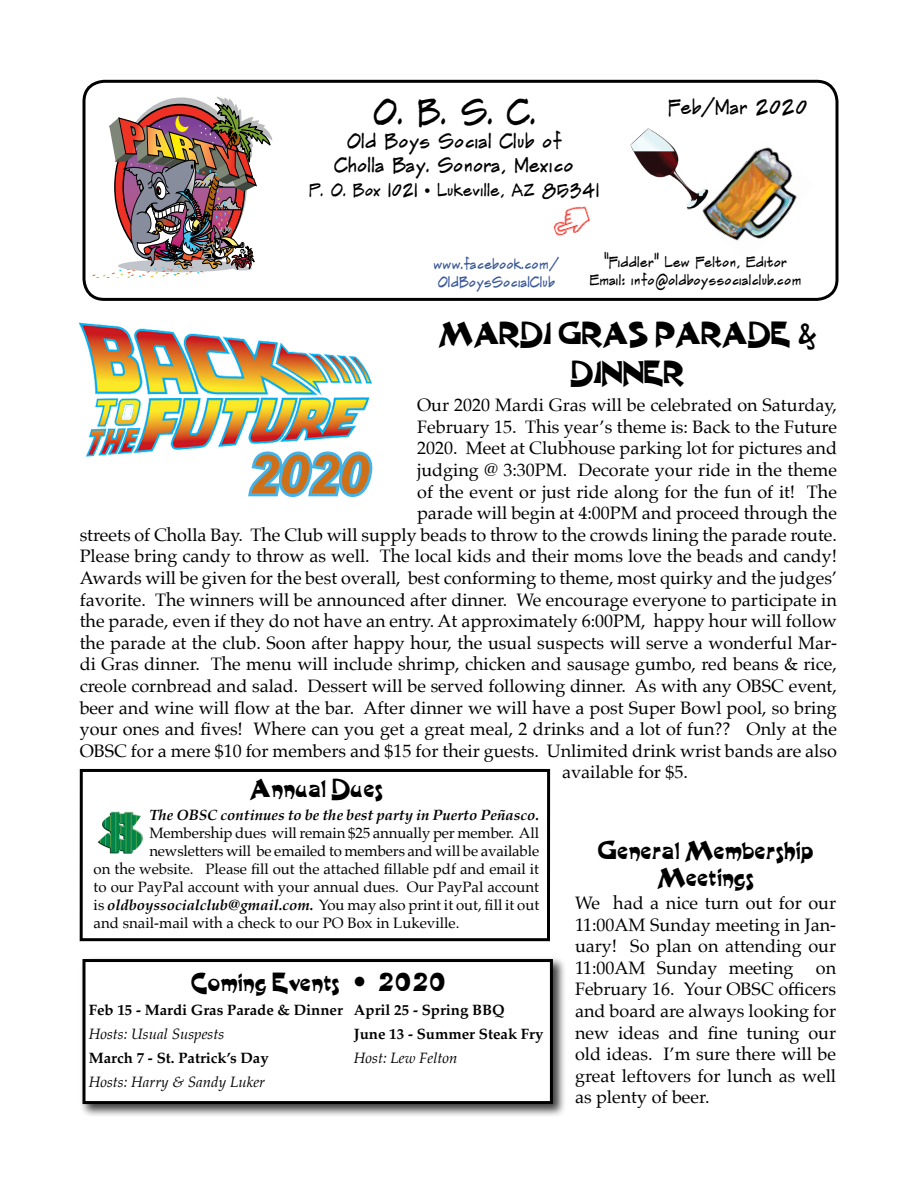
<style>
.page{position:relative;width:918px;height:1188px;background:#fff}
.page>*{position:absolute;margin:0;border:0;box-sizing:border-box;transform-origin:0 0}
.t1{font:italic 700 54px "Arial";color:#ce6f19}
.t2{font:36px "Frankthe Architect";color:#000}
.t3{font:33px/39.6px "Harlequin";color:#000;text-align:center}
.t4{font:27px/27px "Harlequin";color:#000;text-align:center}
.t5{font:21px/24px "Frankthe Architect";color:#000;text-align:center}
.t6{font:18px/21.6px "Palatino";color:#000;text-align:justify}
.t7{font:18px "Frankthe Architect";color:#000}
.t8{font:15px "Palatino";color:#000}
.t9{font:700 15px/24px "Palatino";color:#000}
.t10{font:15px/18px "Frankthe Architect";color:#000;text-align:center}
.t11{font:italic 15px "Palatino";color:#000}
.t12{font:italic 700 15px "Palatino";color:#000}
.t13{font:15px/18px "Frankthe Architect";color:#3b5998}
.s1{font-weight:700;font-style:italic}
.s2{font-family:"Snell Roundhand";font-weight:700}
</style>
<div class="page">
<img style="left:704px;top:147px;width:93px;height:94px">
<img style="left:92px;top:97px;width:180px;height:181px">
<div style="left:82px;top:80px;width:756px;height:221px;border:3px solid #000;border-radius:20px"></div>
<img style="left:630px;top:128px;width:95px;height:86px">
<img style="left:553px;top:206px;width:38px;height:30px">
<div style="left:80px;top:956px;width:487px;height:161px;background:#000;opacity:.75"></div>
<div style="left:84px;top:961px;width:467px;height:142px;background:#fff"></div>
<div style="left:82px;top:959px;width:471px;height:145px;border:3px solid #000"></div>
<img style="left:97px;top:811px;width:47px;height:42px">
<div style="left:80px;top:769px;width:470px;height:172px;border:3px solid #000"></div>
<img style="left:80px;top:322px;width:291px;height:135px">
<svg style="left:244px;top:447px;width:129px;height:50px"></svg>
<h2 class="t2" style="left:372px;top:90px;width:165px">O. B. S. C.</h2>
<p class="t5" style="left:335px;top:128px;width:241px">Old Boys Social Club of<br>Cholla Bay. Sonora, Mexico</p>
<p class="t7" style="left:309px;top:179px;width:292px">P. O. Box 1021 • Lukeville, AZ 85341</p>
<p class="t5" style="left:668px;top:95px;width:141px">Feb/Mar 2020</p>
<p class="t13" style="left:433px;top:255px;width:127px">www.facebook.com/<br>OldBoysSocialClub</p>
<p class="t10" style="left:589px;top:252px;width:214px">“Fiddler” Lew Felton, Editor<br>Email: info@oldboyssocialclub.com</p>
<h3 class="t3" style="left:439px;top:314px;width:379px">MARDI GRAS PARADE &amp;<br>DINNER</h3>
<p class="t6" style="left:417px;top:394px;width:421px">Our 2020 Mardi Gras will be celebrated on Saturday,</p>
<p class="t6" style="left:417px;top:416px;width:421px">February 15. This year’s theme is: Back to the Future</p>
<p class="t6" style="left:417px;top:437px;width:421px">2020. Meet at Clubhouse parking lot for pictures and</p>
<p class="t6" style="left:417px;top:459px;width:421px">judging @ 3:30PM. Decorate your ride in the theme</p>
<p class="t6" style="left:417px;top:481px;width:421px">of the event or just ride along for the fun of it! The</p>
<p class="t6" style="left:417px;top:502px;width:421px">parade will begin at 4:00PM and proceed through the</p>
<p class="t6" style="left:80px;top:524px;width:759px">streets of Cholla Bay. The Club will supply beads to throw to the crowds lining the parade route.</p>
<p class="t6" style="left:80px;top:545px;width:759px">Please bring candy to throw as well. The local kids and their moms love the beads and candy!</p>
<p class="t6" style="left:80px;top:567px;width:759px">Awards will be given for the best overall, best conforming to theme, most quirky and the judges’</p>
<p class="t6" style="left:80px;top:589px;width:759px">favorite. The winners will be announced after dinner. We encourage everyone to participate in</p>
<p class="t6" style="left:80px;top:610px;width:759px">the parade, even if they do not have an entry. At approximately 6:00PM, happy hour will follow</p>
<p class="t6" style="left:80px;top:632px;width:759px">the parade at the club. Soon after happy hour, the usual suspects will serve a wonderful Mar-</p>
<p class="t6" style="left:80px;top:653px;width:759px">di Gras dinner. The menu will include shrimp, chicken and sausage gumbo, red beans &amp; rice,</p>
<p class="t6" style="left:80px;top:675px;width:759px">creole cornbread and salad. Dessert will be served following dinner. As with any OBSC event,</p>
<p class="t6" style="left:80px;top:697px;width:759px">beer and wine will flow at the bar. After dinner we will have a post Super Bowl pool, so bring</p>
<p class="t6" style="left:80px;top:718px;width:759px">your ones and fives! Where can you get a great meal, 2 drinks and a lot of fun?? Only at the</p>
<p class="t6" style="left:80px;top:740px;width:759px">OBSC for a mere $10 for members and $15 for their guests. Unlimited drink wrist bands are also</p>
<p class="t6" style="left:562px;top:761px;width:127px">available for $5.</p>
<h1 class="t1" style="left:248px;top:439px;width:122px">2020</h1>
<h3 class="t4" style="left:250px;top:775px;width:135px">Annual Dues</h3>
<p class="t12" style="left:149px;top:802px;width:391px">The OBSC continues to be the best party in Puerto Peñasco.</p>
<p class="t8" style="left:149px;top:820px;width:391px">Membership dues will remain $25 annually per member. All</p>
<p class="t8" style="left:149px;top:838px;width:391px">newsletters will be emailed to members and will be available</p>
<p class="t8" style="left:94px;top:856px;width:447px">on the website. Please fill out the attached fillable pdf and email it</p>
<p class="t8" style="left:94px;top:874px;width:447px">to our PayPal account with your annual dues. Our PayPal account</p>
<p class="t8" style="left:94px;top:892px;width:447px">is <span class="s1">oldboyssocialclub@gmail.com.</span> You may also print it out, fill it out</p>
<p class="t8" style="left:94px;top:910px;width:367px">and snail-mail with a check to our PO Box in Lukeville.</p>
<h3 class="t4" style="left:191px;top:969px;width:256px">Coming Events <span class="s2">•</span> 2020</h3>
<p class="t9" style="left:354px;top:997px;width:191px">April 25 - Spring BBQ<br>June 13 - Summer Steak Fry</p>
<p class="t11" style="left:354px;top:1045px;width:105px">Host: Lew Felton</p>
<p class="t9" style="left:89px;top:997px;width:256px">Feb 15 - Mardi Gras Parade &amp; Dinner</p>
<p class="t11" style="left:89px;top:1021px;width:137px">Hosts: Usual Suspests</p>
<p class="t9" style="left:89px;top:1045px;width:181px">March 7 - St. Patrick’s Day</p>
<p class="t11" style="left:89px;top:1069px;width:178px">Hosts: Harry &amp; Sandy Luker</p>
<h3 class="t4" style="left:598px;top:837px;width:217px">General Membership<br>Meetings</h3>
<p class="t6" style="left:575px;top:892px;width:263px">We had a nice turn out for our 11:00AM Sunday meeting in Jan&shy;uary! So plan on attending our 11:00AM Sunday meeting on February 16. Your OBSC officers and board are always looking for new ideas and fine tuning our old ideas. I’m sure there will be great leftovers for lunch as well as plenty of beer.</p>
</div>
